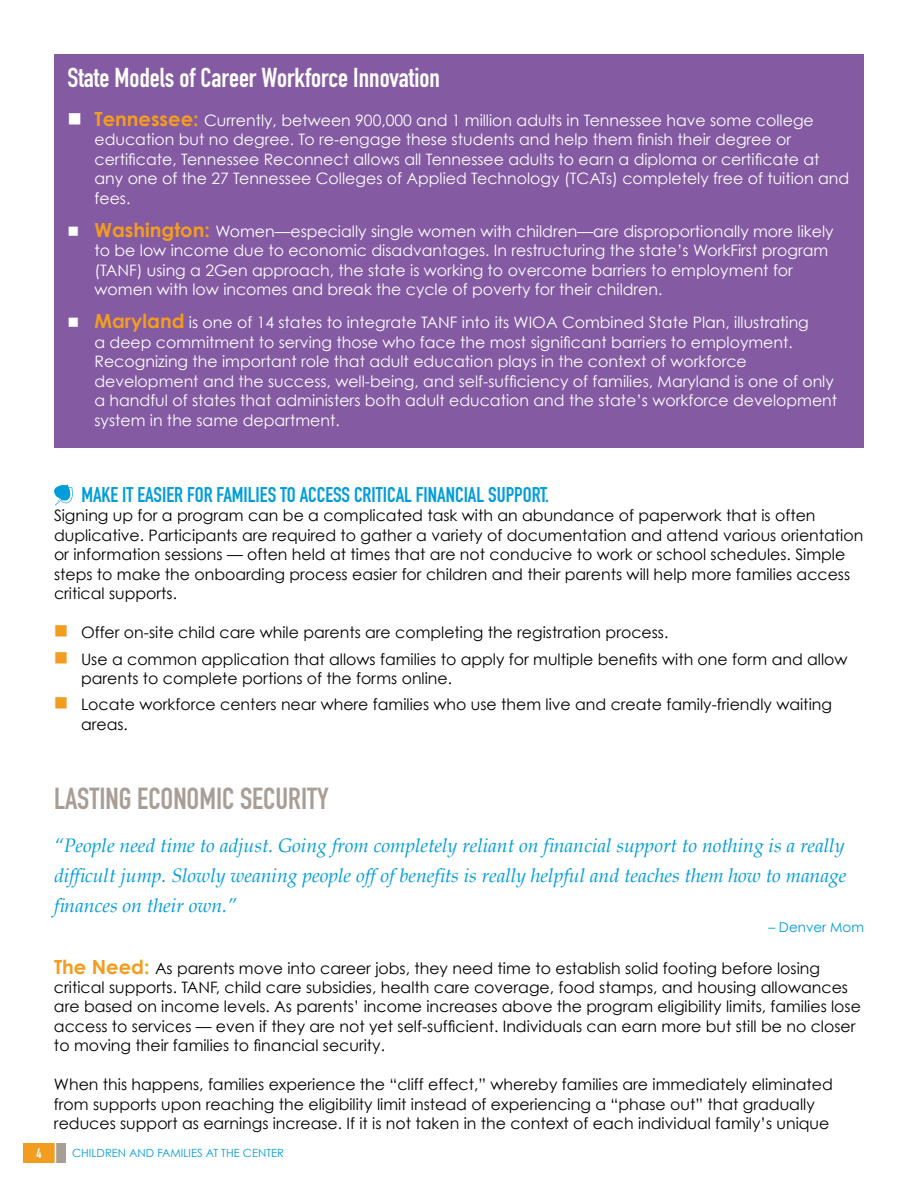
<style>
.page{position:relative;width:918px;height:1188px;background:#fff}
.page>*{position:absolute;margin:0;border:0;box-sizing:border-box;transform-origin:0 0}
.t1{font:30px "DIN Engschrift";color:#a99e96}
.t2{font:27px "DIN Engschrift Std";color:#fff}
.t3{font:21px "DIN Engschrift";color:#019cdc}
.t4{font:italic 19.5px/30px "Book Antiqua";color:#019cdc;text-align:justify}
.t5{font:15.75px/19.5px "Century Gothic";color:#000}
.t6{font:15.75px/19.5px "Century Gothic";color:#fff}
.t7{font:13.5px "Century Gothic";color:#019cdc}
.t8{font:13.5px "DIN Engschrift";color:#fff}
.t9{font:11.25px "Century Gothic";color:#019cdc}
.s1{font-weight:700;font-size:19.5px;color:#f29d20}
</style>
<div class="page">
<div style="left:45px;top:1143px;width:21px;height:20px;background:#a99e96"></div>
<div style="left:23px;top:1143px;width:33px;height:20px;background:#f29d20"></div>
<svg style="left:55px;top:1143px;width:1px;height:20px"></svg>
<svg style="left:54px;top:484px;width:19px;height:22px"></svg>
<div style="left:54px;top:54px;width:810px;height:393px;background:#845aa2"></div>
<h2 class="t2" style="left:68px;top:61px;width:374px">State Models of Career Workforce Innovation</h2>
<p class="t6" style="left:94px;top:110px;width:756px"><span class="s1">Tennessee:</span> Currently, between 900,000 and 1 million adults in Tennessee have some college education but no degree. To re-engage these students and help them finish their degree or certificate, Tennessee Reconnect allows all Tennessee adults to earn a diploma or certificate at any one of the 27 Tennessee Colleges of Applied Technology (TCATs) completely free of tuition and fees.</p>
<p class="t6" style="left:94px;top:221px;width:741px"><span class="s1">Washington:</span> Women—especially single women with children—are disproportionally more likely to be low income due to economic disadvantages. In restructuring the state’s WorkFirst program (TANF) using a 2Gen approach, the state is working to overcome barriers to employment for women with low incomes and break the cycle of poverty for their children.</p>
<p class="t6" style="left:94px;top:313px;width:744px"><span class="s1">Maryland</span> is one of 14 states to integrate TANF into its WIOA Combined State Plan, illustrating<br>a deep commitment to serving those who face the most significant barriers to employment.<br>Recognizing the important role that adult education plays in the context of workforce development and the success, well-being, and self-sufficiency of families, Maryland is one of only a handful of states that administers both adult education and the state’s workforce development system in the same department.</p>
<h3 class="t3" style="left:81px;top:482px;width:469px">MAKE IT EASIER FOR FAMILIES TO ACCESS CRITICAL FINANCIAL SUPPORT.</h3>
<p class="t5" style="left:54px;top:506px;width:811px">Signing up for a program can be a complicated task with an abundance of paperwork that is often duplicative. Participants are required to gather a variety of documentation and attend various orientation or information sessions — often held at times that are not conducive to work or school schedules. Simple steps to make the onboarding process easier for children and their parents will help more families access critical supports.</p>
<p class="t5" style="left:81px;top:619px;width:768px;line-height:26.2px">Offer on-site child care while parents are completing the registration process.<br>Use a common application that allows families to apply for multiple benefits with one form and allow</p>
<p class="t5" style="left:81px;top:665px;width:753px;line-height:26.2px">parents to complete portions of the forms online.<br>Locate workforce centers near where families who use them live and create family-friendly waiting</p>
<p class="t5" style="left:81px;top:714px;width:48px">areas.</p>
<h1 class="t1" style="left:54px;top:780px;width:276px">LASTING ECONOMIC SECURITY</h1>
<p class="t4" style="left:54px;top:831px;width:794px">“People need time to adjust. Going from completely reliant on financial support to nothing is a really difficult jump. Slowly weaning people off of benefits is really helpful and teaches them how to manage finances on their own.”</p>
<p class="t7" style="left:768px;top:918px;width:97px">– Denver Mom</p>
<p class="t5" style="left:54px;top:958px;width:808px"><span class="s1">The Need:</span> As parents move into career jobs, they need time to establish solid footing before losing critical supports. TANF, child care subsidies, health care coverage, food stamps, and housing allowances are based on income levels. As parents’ income increases above the program eligibility limits, families lose access to services — even if they are not yet self-sufficient. Individuals can earn more but still be no closer to moving their families to financial security.</p>
<p class="t5" style="left:54px;top:1075px;width:780px">When this happens, families experience the “cliff effect,” whereby families are immediately eliminated from supports upon reaching the eligibility limit instead of experiencing a “phase out” that gradually reduces support as earnings increase. If it is not taken in the context of each individual family’s unique</p>
<p class="t8" style="left:36px;top:1145px;width:7px">4</p>
<p class="t9" style="left:72px;top:1146px;width:213px">CHILDREN AND FAMILIES AT THE CENTER</p>
</div>
